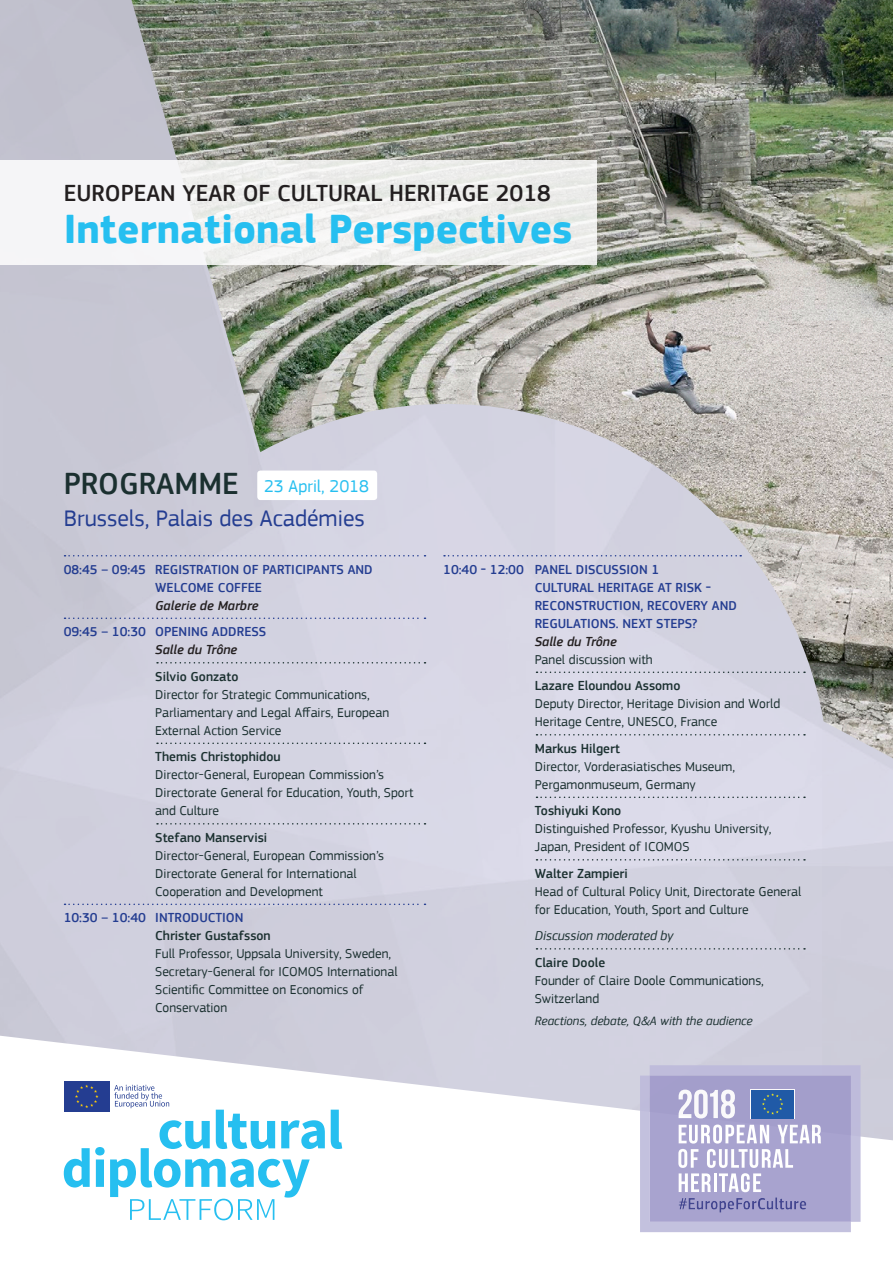
<style>
.page{position:relative;width:893px;height:1263px;background:#fff}
.page>*{position:absolute;margin:0;border:0;box-sizing:border-box;transform-origin:0 0}
.t1{font:700 42px "PF Square Sans Pro";color:#26bff0}
.t2{font:500 31.5px "PF Square Sans Pro";color:#1b3030}
.t3{font:500 24px "PF Square Sans Pro";color:#231f20}
.t4{font:23.7px "PF Square Sans Pro";color:#243d91}
.t5{font:17.7px "PF Square Sans Pro";color:#26bff0}
.Body{font:13.5px/18px "PF Square Sans Pro";color:#1b3030}
.Heure___Titre{font:500 13.5px/18px "PF Square Sans Pro";color:#243d91}
.Speakers{font:13.5px/18px "PF Square Sans Pro";color:#1b3030}
.Heure___Titre-2{font:13.5px/18px "PF Square Sans Pro";color:#1b3030}
.Speakers-2{font:500 13.5px "PF Square Sans Pro";color:#1b3030}
.Body-2{font:italic 13.5px "PF Square Sans Pro";color:#1b3030}
.Body-3{font:italic 12.75px "PF Square Sans Pro";color:#1b3030}
.s1{font-style:italic;color:#231f20}
.s2{font-weight:500}
.s3{font-weight:500;color:#243d91}
</style>
<div class="page">
<img style="left:0;top:0;width:893px;height:1036px">
<svg style="left:4px;top:1036px;width:889px;height:197px"></svg>
<svg style="left:331px;top:1110px;width:11px;height:39px"></svg>
<div style="left:64px;top:1081px;width:46px;height:31px;background:#243d91"></div>
<svg style="left:64px;top:1084px;width:261px;height:136px"></svg>
<svg style="left:640px;top:1065px;width:221px;height:167px;background:#afaed3"></svg>
<img style="left:131px;top:0;width:762px;height:758px">
<div style="left:0;top:160px;width:597px;height:105px;background:linear-gradient(to right,#f6f6f8,#ebece8)"></div>
<svg style="left:65px;top:555px;width:360px;height:1px"></svg>
<svg style="left:65px;top:617px;width:360px;height:2px"></svg>
<svg style="left:157px;top:662px;width:268px;height:1px"></svg>
<svg style="left:157px;top:742px;width:268px;height:2px"></svg>
<svg style="left:157px;top:823px;width:268px;height:1px"></svg>
<svg style="left:65px;top:903px;width:360px;height:2px"></svg>
<svg style="left:444px;top:555px;width:297px;height:1px"></svg>
<svg style="left:536px;top:671px;width:269px;height:2px"></svg>
<svg style="left:536px;top:734px;width:269px;height:1px"></svg>
<svg style="left:536px;top:796px;width:269px;height:2px"></svg>
<svg style="left:536px;top:859px;width:269px;height:1px"></svg>
<svg style="left:536px;top:948px;width:269px;height:1px"></svg>
<div style="left:257px;top:470px;width:120px;height:30px;background:#fff;border-radius:3px"></div>
<p class="t3" style="left:64px;top:179px;width:489px">EUROPEAN YEAR OF CULTURAL HERITAGE 2018</p>
<p class="t1" style="left:64px;top:204px;width:510px">International Perspectives</p>
<p class="t2" style="left:64px;top:465px;width:177px">PROGRAMME</p>
<p class="t4" style="left:64px;top:504px;width:303px">Brussels, Palais des Académies</p>
<p class="t5" style="left:264px;top:476px;width:106px">23 April, 2018</p>
<p class="Heure___Titre" style="left:155px;top:560px;width:219px;text-indent:-92px">08:45 – 09:45 REGISTRATION OF PARTICIPANTS AND<br>WELCOME COFFEE<br><span class="s1">Galerie de Marbre</span></p>
<p class="Heure___Titre" style="left:155px;top:623px;width:113px;text-indent:-92px">09:45 – 10:30 OPENING ADDRESS<br><span class="s1">Salle du Trône</span></p>
<p class="Speakers" style="left:155px;top:667px;width:235px"><span class="s2">Silvio Gonzato<br></span>Director for Strategic Communications,<br>Parliamentary and Legal Affairs, European<br>External Action Service</p>
<p class="Speakers-2" style="left:155px;top:749px;width:127px">Themis Christophidou</p>
<p class="Body" style="left:155px;top:766px;width:260px">Director-General, European Commission’s<br>Directorate General for Education, Youth, Sport and Culture</p>
<p class="Speakers-2" style="left:155px;top:829px;width:113px">Stefano Manservisi</p>
<p class="Body" style="left:155px;top:846px;width:230px">Director-General, European Commission’s<br>Directorate General for International<br>Cooperation and Development</p>
<p class="Heure___Titre-2" style="left:155px;top:909px;width:244px;text-indent:-92px"><span class="s3">10:30 – 10:40 INTRODUCTION<br></span><span class="s2">Christer Gustafsson<br></span>Full Professor, Uppsala University, Sweden,<br>Secretary-General for ICOMOS International<br>Scientific Committee on Economics of<br>Conservation</p>
<p class="Heure___Titre" style="left:535px;top:560px;width:204px;text-indent:-92px">10:40 - 12:00 PANEL DISCUSSION 1<br>CULTURAL HERITAGE AT RISK -<br>RECONSTRUCTION, RECOVERY AND<br>REGULATIONS. NEXT STEPS?<br><span class="s1">Salle du Trône</span></p>
<p class="Body" style="left:535px;top:650px;width:120px">Panel discussion with</p>
<p class="Speakers-2" style="left:535px;top:678px;width:147px">Lazare Eloundou Assomo</p>
<p class="Body" style="left:535px;top:695px;width:247px">Deputy Director, Heritage Division and World<br>Heritage Centre, UNESCO, France</p>
<p class="Speakers-2" style="left:535px;top:740px;width:87px">Markus Hilgert</p>
<p class="Body" style="left:535px;top:757px;width:202px">Director, Vorderasiatisches Museum,<br>Pergamonmuseum, Germany</p>
<p class="Speakers-2" style="left:535px;top:803px;width:88px">Toshiyuki Kono</p>
<p class="Body" style="left:535px;top:820px;width:238px">Distinguished Professor, Kyushu University,<br>Japan, President of ICOMOS</p>
<p class="Speakers" style="left:535px;top:864px;width:268px"><span class="s2">Walter Zampieri<br></span>Head of Cultural Policy Unit, Directorate General for Education, Youth, Sport and Culture</p>
<p class="Body-2" style="left:535px;top:928px;width:140px">Discussion moderated by</p>
<p class="Speakers-2" style="left:535px;top:954px;width:72px">Claire Doole</p>
<p class="Body" style="left:535px;top:971px;width:231px">Founder of Claire Doole Communications,<br>Switzerland</p>
<p class="Body-3" style="left:535px;top:1013px;width:219px">Reactions, debate, Q&amp;A with the audience</p>
</div>
